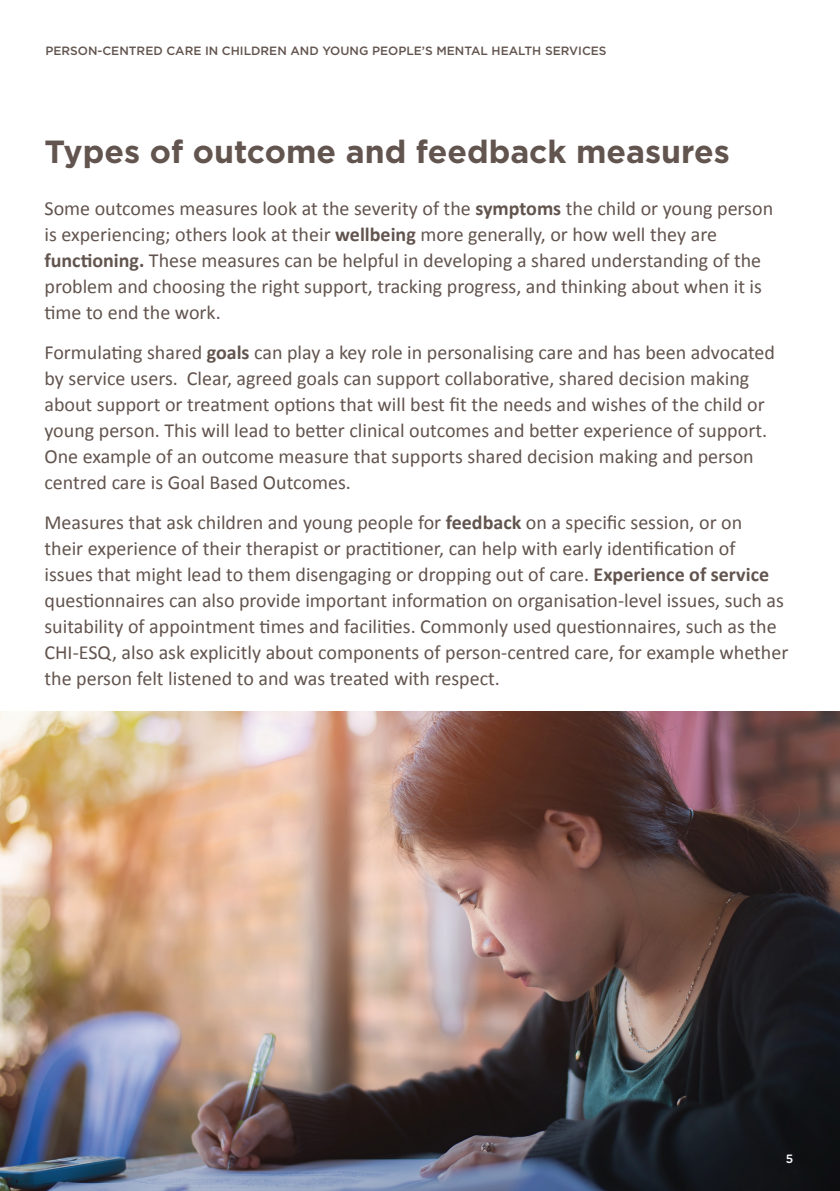
<style>
.page{position:relative;width:840px;height:1191px;background:#fff}
.page>*{position:absolute;margin:0;border:0;box-sizing:border-box;transform-origin:0 0}
.t1{font:700 32px "Gotham";color:#62544e}
.t2{font:20px/26px "Calibri";color:#62544e}
.t3{font:500 12px "Gotham";color:#62544e}
.t4{font:500 12px "Gotham";color:#fff}
.s1{font-weight:700}
</style>
<div class="page">
<img style="left:0;top:711px;width:839px;height:480px">
<p class="t3" style="left:45px;top:43px;width:562px">PERSON-CENTRED CARE IN CHILDREN AND YOUNG PEOPLE’S MENTAL HEALTH SERVICES</p>
<p class="t1" style="left:44px;top:130px;width:686px">Types of outcome and feedback measures</p>
<p class="t2" style="left:44px;top:195px;width:729px">Some outcomes measures look at the severity of the <span class="s1">symptoms</span> the child or young person is experiencing; others look at their <span class="s1">wellbeing</span> more generally, or how well they are <span class="s1">functioning.</span> These measures can be helpful in developing a shared understanding of the problem and choosing the right support, tracking progress, and thinking about when it is time to end the work.</p>
<p class="t2" style="left:44px;top:339px;width:731px">Formulating shared <span class="s1">goals</span> can play a key role in personalising care and has been advocated by service users. Clear, agreed goals can support collaborative, shared decision making about support or treatment options that will best fit the needs and wishes of the child or young person. This will lead to better clinical outcomes and better experience of support.<br>One example of an outcome measure that supports shared decision making and person centred care is Goal Based Outcomes.</p>
<p class="t2" style="left:44px;top:509px;width:745px">Measures that ask children and young people for <span class="s1">feedback</span> on a specific session, or on<br>their experience of their therapist or practitioner, can help with early identification of issues that might lead to them disengaging or dropping out of care. <span class="s1">Experience of service </span>questionnaires can also provide important information on organisation-level issues, such as suitability of appointment times and facilities. Commonly used questionnaires, such as the CHI-ESQ, also ask explicitly about components of person-centred care, for example whether the person felt listened to and was treated with respect.</p>
<p class="t4" style="left:785px;top:1151px;width:9px">5</p>
</div>
